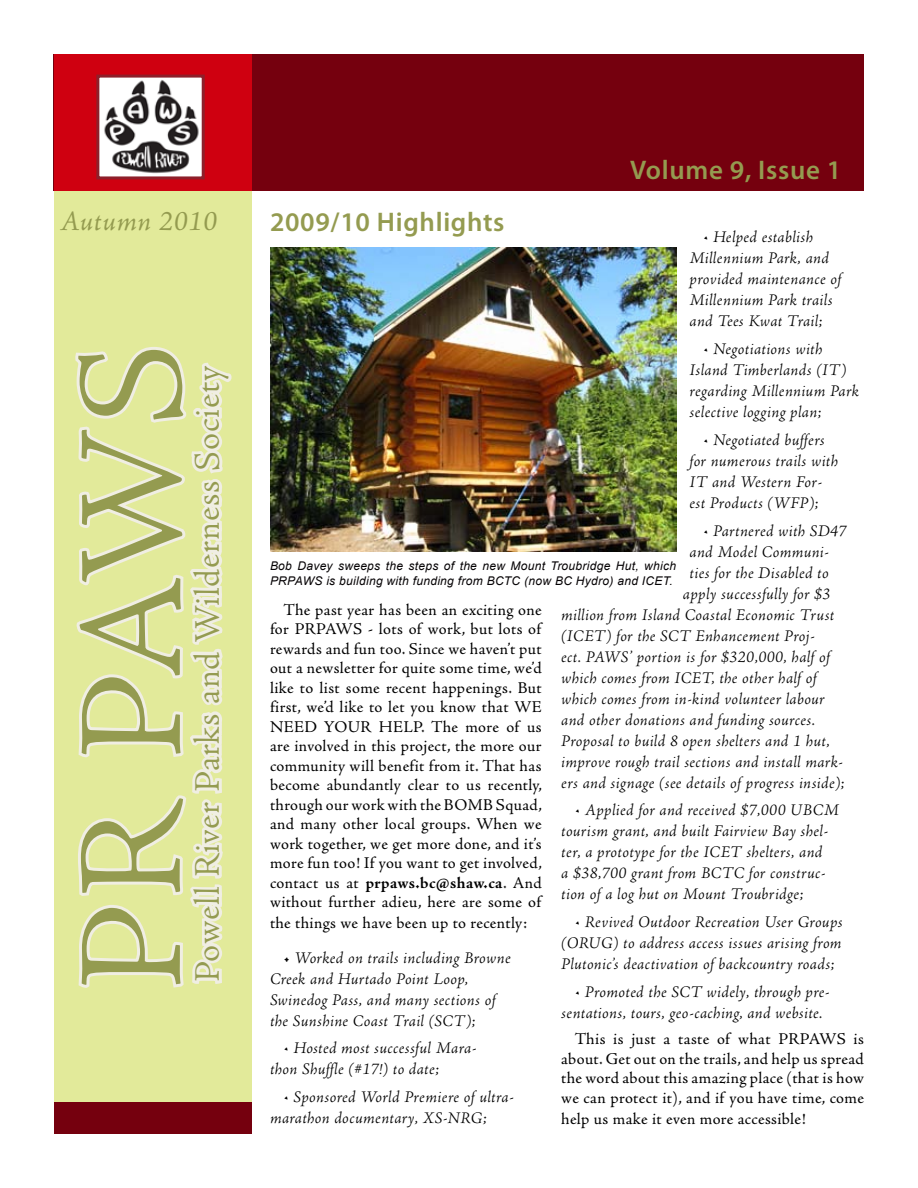
<style>
.page{position:relative;width:918px;height:1188px;background:#fff}
.page>*{position:absolute;margin:0;border:0;box-sizing:border-box;transform-origin:0 0}
.t1{font:300 150px "Adobe Jenson Pro";letter-spacing:-.02em;color:#949b50}
.t2{font:300 36px "Adobe Jenson Pro";letter-spacing:.02em;color:#949b50}
.t3{font:italic 28.5px "Adobe Jenson Pro";letter-spacing:.02em;color:#949b50}
.t4{font:600 27px "Myriad Pro";letter-spacing:.025em;color:#949b50}
.t5{font:italic 300 16.5px/21px "Adobe Jenson Pro";letter-spacing:.02em;color:#000}
.t6{font:16.5px/19.5px "Adobe Jenson Pro";letter-spacing:.02em;color:#000;text-align:justify}
.t7{font:italic 12px/15px "Arial";letter-spacing:.025em;color:#060305}
.s1{font-weight:700}
.s2{font-weight:400;font-style:normal}
</style>
<div class="page">
<div style="left:54px;top:54px;width:810px;height:137px;background:#75000e"></div>
<svg style="left:54px;top:54px;width:198px;height:1048px;fill:#e2ea9a"></svg>
<div style="left:54px;top:1102px;width:198px;height:32px;background:#75000e"></div>
<svg style="left:73px;top:327px;width:162px;height:696px"></svg>
<img style="left:100px;top:79px;width:101px;height:96px">
<div style="left:96px;top:75px;width:109px;height:104px;border:3px solid #8e1f2a"></div>
<img style="left:270px;top:247px;width:406px;height:305px">
<h3 class="t3" style="left:60px;top:205px;width:159px">Autumn 2010</h3>
<h1 class="t1" style="left:48px;top:991px;width:649px;rotate:-90deg">PR PAWS</h1>
<h2 class="t2" style="left:187px;top:982px;width:618px;rotate:-90deg">Powell River Parks and Wilderness Society</h2>
<h3 class="t4" style="left:630px;top:153px;width:213px">Volume 9, Issue 1</h3>
<h3 class="t4" style="left:270px;top:204px;width:236px">2009/10 Highlights</h3>
<p class="t5" style="left:690px;top:228px;width:153px;text-indent:14px">• Helped establish<br>Millennium Park, and provided maintenance of<br>Millennium Park trails and Tees Kwat Trail;</p>
<p class="t5" style="left:690px;top:339px;width:171px;text-indent:14px">• Negotiations with<br>Island Timberlands (IT) regarding Millennium Park selective logging plan;</p>
<p class="t5" style="left:690px;top:430px;width:150px;text-indent:14px">• Negotiated buffers for numerous trails with<br>IT and Western For&shy;est Products (WFP);</p>
<p class="t5" style="left:703px;top:521px;width:145px">• Partnered with SD47</p>
<p class="t5" style="left:690px;top:542px;width:141px">and Model Communi-</p>
<p class="t5" style="left:690px;top:563px;width:141px">ties for the Disabled to</p>
<p class="t5" style="left:683px;top:584px;width:149px">apply successfully for $3</p>
<p class="t5" style="left:561px;top:605px;width:275px">million from Island Coastal Economic Trust</p>
<p class="t5" style="left:561px;top:626px;width:255px">(ICET) for the SCT Enhancement Proj-</p>
<p class="t5" style="left:561px;top:647px;width:270px">ect. PAWS’ portion is for $320,000, half of</p>
<p class="t5" style="left:561px;top:668px;width:257px">which comes from ICET, the other half of</p>
<p class="t5" style="left:561px;top:689px;width:265px">which comes from in-kind volunteer labour</p>
<p class="t5" style="left:561px;top:710px;width:255px">and other donations and funding sources.</p>
<p class="t5" style="left:561px;top:731px;width:270px">Proposal to build 8 open shelters and 1 hut,</p>
<p class="t5" style="left:561px;top:752px;width:283px">improve rough trail sections and install mark-</p>
<p class="t5" style="left:561px;top:773px;width:285px">ers and signage (see details of progress inside);</p>
<p class="t5" style="left:561px;top:801px;width:279px;text-indent:14px">• Applied for and received $7,000 UBCM tourism grant, and built Fairview Bay shel&shy;ter, a prototype for the ICET shelters, and<br>a $38,700 grant from BCTC for construc&shy;tion of a log hut on Mount Troubridge;</p>
<p class="t5" style="left:561px;top:912px;width:283px;text-align:justify;text-indent:14px">• Revived Outdoor Recreation User Groups (ORUG) to address access issues arising from Plutonic’s deactivation of backcountry roads;</p>
<p class="t5" style="left:561px;top:982px;width:270px;text-indent:14px">• Promoted the SCT widely, through pre&shy;sentations, tours, geo-caching, and website.</p>
<p class="t6" style="left:561px;top:1029px;width:304px;text-indent:14px">This is just a taste of what PRPAWS is about. Get out on the trails, and help us spread the word about this amazing place (that is how we can protect it), and if you have time, come</p>
<p class="t6" style="left:561px;top:1109px;width:246px">help us make it even more accessible!</p>
<p class="t7" style="left:270px;top:558px;width:408px">Bob Davey sweeps the steps of the new Mount Troubridge Hut, which<br>PRPAWS is building with funding from BCTC (now BC Hydro) and ICET.</p>
<p class="t6" style="left:270px;top:600px;width:274px;text-indent:14px">The past year has been an exciting one for PRPAWS - lots of work, but lots of rewards and fun too. Since we haven’t put out a newsletter for quite some time, we’d like to list some recent happenings. But first, we’d like to let you know that WE NEED YOUR HELP. The more of us are involved in this project, the more our community will benefit from it. That has become abundantly clear to us recently, through our work with the BOMB Squad, and many other local groups. When we work together, we get more done, and it’s more fun too! If you want to get involved, contact us at <span class="s1">prpaws.bc@shaw.ca</span>. And without further adieu, here are some of</p>
<p class="t6" style="left:270px;top:914px;width:259px">the things we have been up to recently:</p>
<p class="t5" style="left:270px;top:948px;width:242px;text-indent:14px"><span class="s2">•</span> Worked on trails including Browne Creek and Hurtado Point Loop, Swinedog Pass, and many sections of the Sunshine Coast Trail (SCT);</p>
<p class="t5" style="left:270px;top:1039px;width:208px;text-indent:14px">• Hosted most successful Mara&shy;thon Shuffle (#17!) to date;</p>
<p class="t5" style="left:270px;top:1087px;width:245px;text-indent:14px">• Sponsored World Premiere of ultra&shy;marathon documentary, XS-NRG;</p>
</div>
